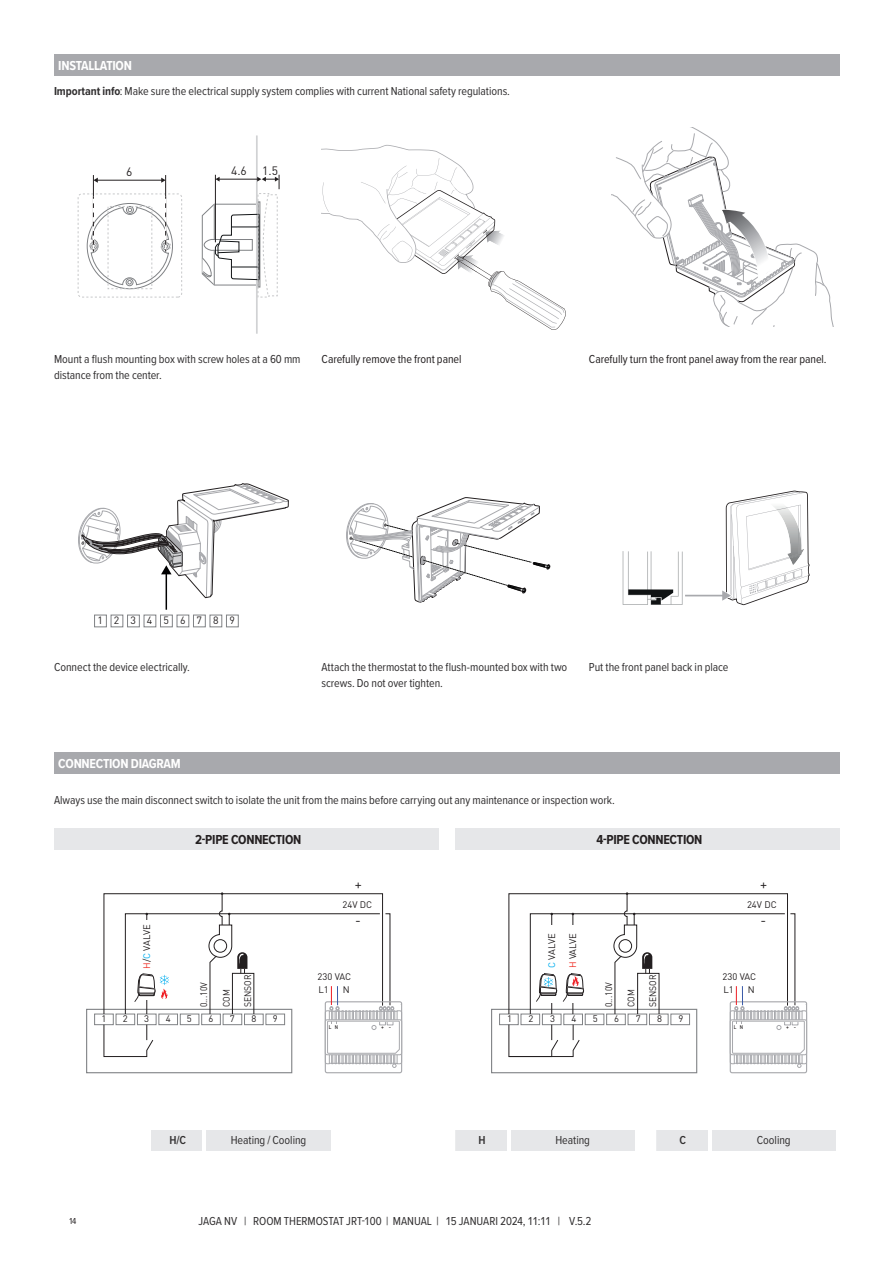
<style>
.page{position:relative;width:893px;height:1263px;background:#fff}
.page>*{position:absolute;margin:0;border:0;box-sizing:border-box;transform-origin:0 0}
.t1{font:700 13.5px "Proxima Nova Cond";letter-spacing:-.02em;color:#231f20}
.t2{font:700 13.5px "Proxima Nova Cond";letter-spacing:-.02em;color:#fff}
.t3{font:13.5px "DIN Pro";color:#231f20}
.t4{font:12px/16.5px "Proxima Nova Cond";letter-spacing:-.005em;color:#312f30}
.t5{font:12px "Proxima Nova Cond";letter-spacing:-.005em;color:#231f20}
.t6{font:12px "DIN Pro";color:#231f20}
.t7{font:600 12px "Proxima Nova Cond";color:#312f30}
.t8{font:10.5px "DIN Pro";letter-spacing:1.05em;color:#231f20}
.t9{font:9.45px/13.2px "DIN Pro";color:#231f20}
.t10{font:9.45px "DIN Pro";color:#231f20;scale:.9 1}
.t11{font:9px "Proxima Nova Cond";color:#231f20}
.t12{font:500 5.4px "DIN Pro";color:#231f20;scale:.85 1}
.t13{font:500 5.4px "DIN Pro";color:#231f20}
.s1{font-weight:700}
.s2{color:#ef3027}
.s3{color:#00aeef}
</style>
<div class="page">
<div style="left:54px;top:54px;width:785px;height:21px;background:#a8a9ad"></div>
<div style="left:54px;top:752px;width:785px;height:22px;background:#a8a9ad"></div>
<div style="left:54px;top:828px;width:384px;height:21px;background:#e6e7e9"></div>
<div style="left:455px;top:828px;width:384px;height:21px;background:#e6e7e9"></div>
<div style="left:455px;top:1130px;width:180px;height:21px;background:#e6e7e9"></div>
<hr style="left:507px;top:1130px;width:3px;height:21px;background:#fff">
<div style="left:656px;top:1130px;width:180px;height:21px;background:#e6e7e9"></div>
<hr style="left:708px;top:1130px;width:3px;height:21px;background:#fff">
<div style="left:151px;top:1130px;width:180px;height:21px;background:#e6e7e9"></div>
<hr style="left:203px;top:1130px;width:3px;height:21px;background:#fff">
<hr style="left:256px;top:135px;width:2px;height:199px;background:#d1d2d4">
<div style="left:78px;top:194px;width:104px;height:103px;border:1px dashed #c7c8ca;border-radius:4px"></div>
<hr style="left:97px;top:180px;width:65px;height:1px;background:#231f20">
<svg style="left:161px;top:178px;width:4px;height:5px"></svg>
<svg style="left:94px;top:178px;width:4px;height:5px"></svg>
<hr style="left:93px;top:175px;width:1px;height:76px;background:#231f20">
<hr style="left:165px;top:175px;width:1px;height:76px;background:#231f20">
<svg style="left:86px;top:197px;width:86px;height:92px"></svg>
<svg style="left:202px;top:175px;width:78px;height:123px"></svg>
<svg style="left:94px;top:614px;width:145px;height:14px"></svg>
<hr style="left:165px;top:573px;width:2px;height:37px;background:#000001">
<svg style="left:78px;top:483px;width:211px;height:116px"></svg>
<svg style="left:321px;top:145px;width:245px;height:185px"></svg>
<svg style="left:346px;top:497px;width:204px;height:106px"></svg>
<svg style="left:611px;top:128px;width:223px;height:199px"></svg>
<svg style="left:622px;top:491px;width:187px;height:114px"></svg>
<div style="left:491px;top:1009px;width:206px;height:64px;border:1px solid #808285"></div>
<div style="left:729px;top:1001px;width:78px;height:72px;border:1px solid #a8a9ad;border-radius:2px"></div>
<svg style="left:498px;top:892px;width:309px;height:176px"></svg>
<div style="left:86px;top:1009px;width:206px;height:64px;border:1px solid #808285"></div>
<div style="left:325px;top:1001px;width:77px;height:72px;border:1px solid #a8a9ad;border-radius:2px"></div>
<svg style="left:94px;top:892px;width:308px;height:176px"></svg>
<p class="t2" style="left:58px;top:61px;width:75px">INSTALLATION</p>
<p class="t4" style="left:54px;top:83px;width:457px"><span class="s1">Important info</span> : Make sure the electrical supply system complies with current National safety regulations.</p>
<p class="t6" style="left:126px;top:165px;width:8px">6</p>
<p class="t6" style="left:231px;top:164px;width:17px">4.6</p>
<p class="t6" style="left:262px;top:164px;width:17px">1.5</p>
<p class="t4" style="left:54px;top:352px;width:248px">Mount a flush mounting box with screw holes at a 60 mm distance from the center.</p>
<p class="t5" style="left:321px;top:355px;width:141px">Carefully remove the front panel</p>
<p class="t5" style="left:589px;top:355px;width:239px">Carefully turn the front panel away from the rear panel.</p>
<p class="t8" style="left:97px;top:615px;width:139px">123456789</p>
<p class="t4" style="left:54px;top:659px;width:137px">Connect the device electrically.</p>
<p class="t2" style="left:58px;top:759px;width:124px">CONNECTION DIAGRAM</p>
<p class="t4" style="left:321px;top:659px;width:247px">Attach the thermostat to the flush-mounted box with two screws. Do not over tighten.</p>
<p class="t4" style="left:589px;top:659px;width:141px">Put the front panel back in place</p>
<p class="t4" style="left:54px;top:792px;width:562px">Always use the main disconnect switch to isolate the unit from the mains before carrying out any maintenance or inspection work.</p>
<p class="t1" style="left:195px;top:835px;width:108px">2-PIPE CONNECTION</p>
<p class="t1" style="left:596px;top:835px;width:108px">4-PIPE CONNECTION</p>
<p class="t3" style="left:354px;top:877px;width:9px">+</p>
<p class="t3" style="left:355px;top:912px;width:7px">-</p>
<p class="t9" style="left:342px;top:898px;width:31px">24V DC</p>
<p class="t9" style="left:140px;top:969px;width:46px;rotate:-90deg"><span class="s2">H</span>/<span class="s3">C</span> VALVE</p>
<p class="t9" style="left:545px;top:968px;width:36px;rotate:-90deg"><span class="s3">C</span> VALVE</p>
<p class="t9" style="left:566px;top:968px;width:37px;rotate:-90deg"><span class="s2">H</span> VALVE</p>
<p class="t10" style="left:198px;top:1007px;width:29px;rotate:-90deg">0...10V</p>
<p class="t10" style="left:221px;top:1007px;width:21px;rotate:-90deg">COM</p>
<p class="t10" style="left:242px;top:1007px;width:38px;rotate:-90deg">SENSOR</p>
<p class="t9" style="left:317px;top:970px;width:35px">230 VAC<br>L1</p>
<p class="t9" style="left:343px;top:983px;width:8px">N</p>
<p class="t10" style="left:603px;top:1007px;width:29px;rotate:-90deg">0...10V</p>
<p class="t10" style="left:625px;top:1007px;width:21px;rotate:-90deg">COM</p>
<p class="t10" style="left:647px;top:1007px;width:38px;rotate:-90deg">SENSOR</p>
<p class="t9" style="left:101px;top:1013px;width:6px">1</p>
<p class="t9" style="left:123px;top:1013px;width:6px">2</p>
<p class="t9" style="left:144px;top:1013px;width:6px">3</p>
<p class="t9" style="left:166px;top:1013px;width:6px">4</p>
<p class="t9" style="left:187px;top:1013px;width:6px">5</p>
<p class="t9" style="left:208px;top:1013px;width:6px">6</p>
<p class="t9" style="left:230px;top:1013px;width:6px">7</p>
<p class="t9" style="left:251px;top:1013px;width:6px">8</p>
<p class="t9" style="left:273px;top:1013px;width:6px">9</p>
<p class="t9" style="left:507px;top:1013px;width:6px">1</p>
<p class="t9" style="left:528px;top:1013px;width:6px">2</p>
<p class="t9" style="left:550px;top:1013px;width:6px">3</p>
<p class="t9" style="left:571px;top:1013px;width:6px">4</p>
<p class="t9" style="left:592px;top:1013px;width:6px">5</p>
<p class="t9" style="left:614px;top:1013px;width:6px">6</p>
<p class="t9" style="left:635px;top:1013px;width:6px">7</p>
<p class="t9" style="left:657px;top:1013px;width:6px">8</p>
<p class="t9" style="left:678px;top:1013px;width:6px">9</p>
<p class="t12" style="left:329px;top:1024px;width:12px">L N</p>
<p class="t13" style="left:381px;top:1024px;width:11px">+ -</p>
<p class="t3" style="left:760px;top:877px;width:9px">+</p>
<p class="t3" style="left:760px;top:912px;width:7px">-</p>
<p class="t9" style="left:747px;top:898px;width:31px">24V DC</p>
<p class="t9" style="left:722px;top:970px;width:35px">230 VAC<br>L1</p>
<p class="t9" style="left:747px;top:983px;width:8px">N</p>
<p class="t12" style="left:733px;top:1024px;width:12px">L N</p>
<p class="t13" style="left:786px;top:1024px;width:11px">+ -</p>
<p class="t7" style="left:169px;top:1136px;width:18px">H/C</p>
<p class="t4" style="left:231px;top:1133px;width:77px">Heating / Cooling</p>
<p class="t7" style="left:478px;top:1136px;width:9px">H</p>
<p class="t4" style="left:555px;top:1133px;width:36px">Heating</p>
<p class="t7" style="left:679px;top:1136px;width:8px">C</p>
<p class="t4" style="left:756px;top:1133px;width:35px">Cooling</p>
<p class="t11" style="left:69px;top:1217px;width:8px">14</p>
<p class="t4" style="left:199px;top:1214px;width:394px">JAGA NV | ROOM THERMOSTAT JRT-100 | MANUAL | 15 JANUARI 2024, 11:11 | V.5.2</p>
</div>
